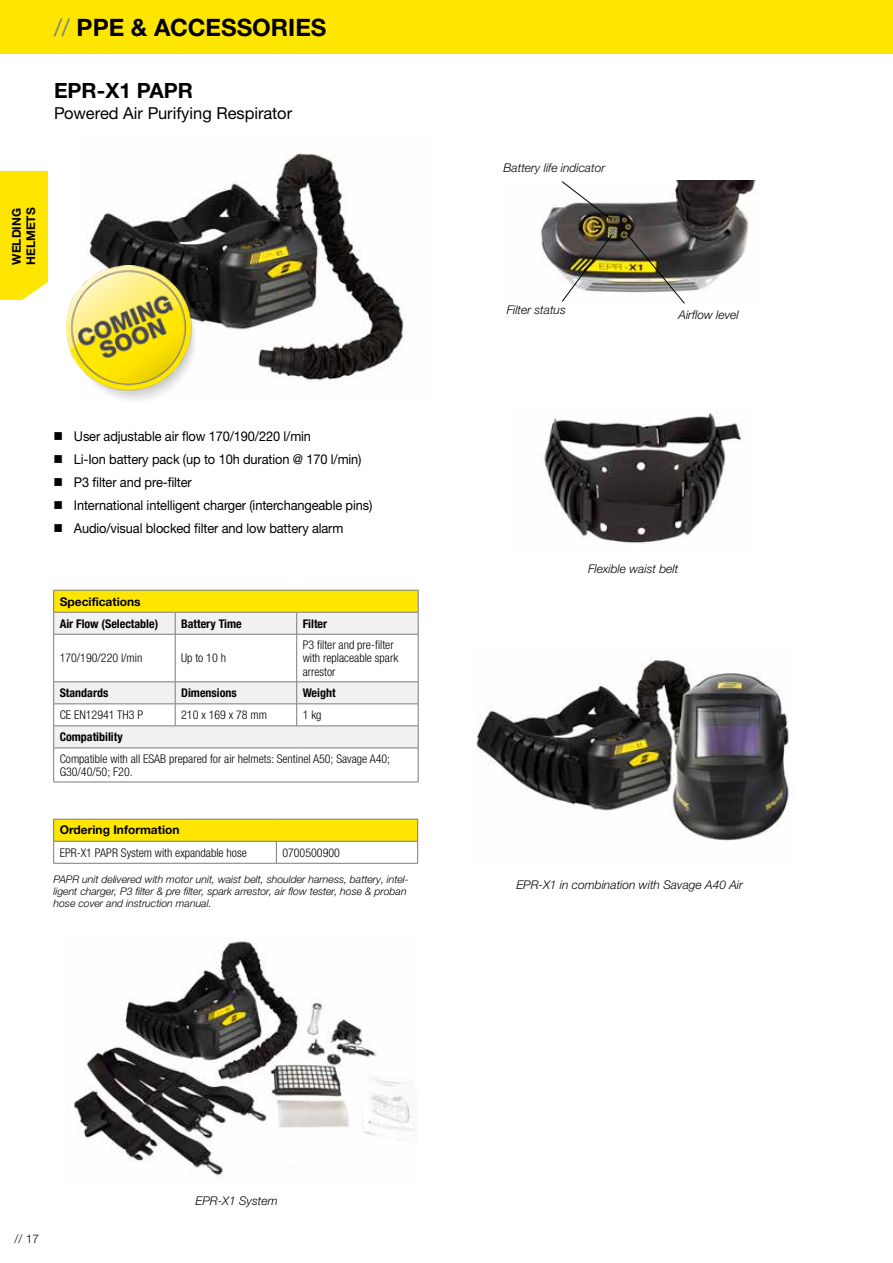
<style>
.page{position:relative;width:893px;height:1263px;background:#fff}
.page>*{position:absolute;margin:0;border:0;box-sizing:border-box;transform-origin:0 0}
.t1{font:700 24px "Helvetica Neue LTW1 G";color:#000}
.t2{font:700 21px "Helvetica Neue LTW1 G";color:#000}
.t3{font:16.5px "Helvetica Neue LTW1 G";color:#000}
.t4{font:13.5px/23px "Helvetica Neue LT Std";letter-spacing:-.01em;color:#000;scale:.95 1}
.t5{font:300 condensed 12px/13.5px "Helvetica Neue LT Pro";color:#000}
.t6{font:italic 300 12px "Helvetica Neue LT Std";color:#000}
.t7{font:700 condensed 12px "Helvetica Neue LT Pro";color:#000}
.t8{font:700 12px/14.4px "Helvetica Neue LTW1 G";color:#000}
.t9{font:300 12px "Helvetica Neue LT Pro";color:#000}
.t10{font:italic 300 10.5px/12px "Helvetica Neue LTW1 G";color:#000}
.s1{font-weight:400;color:#808285}
</style>
<div class="page">
<div style="left:0;top:0;width:893px;height:54px;background:#ffe600"></div>
<div style="left:0;top:171px;width:48px;height:129px;background:#ffe600"></div>
<img style="left:74px;top:941px;width:344px;height:236px">
<img style="left:87px;top:153px;width:319px;height:228px">
<div style="left:54px;top:819px;width:364px;height:22px;background:#ffe600"></div>
<hr style="left:53px;top:819px;width:223px;height:1px;background:#797d82">
<hr style="left:276px;top:819px;width:142px;height:1px;background:#797d82">
<hr style="left:53px;top:841px;width:223px;height:1px;background:#797d82">
<svg style="left:53px;top:819px;width:1px;height:44px"></svg>
<hr style="left:276px;top:841px;width:142px;height:1px;background:#797d82">
<svg style="left:276px;top:841px;width:1px;height:22px"></svg>
<svg style="left:417px;top:819px;width:1px;height:44px"></svg>
<hr style="left:53px;top:863px;width:223px;height:1px;background:#797d82">
<hr style="left:276px;top:863px;width:142px;height:1px;background:#797d82">
<div style="left:54px;top:590px;width:364px;height:22px;background:#ffe600"></div>
<svg style="left:54px;top:613px;width:364px;height:135px;fill:#f1f1f2"></svg>
<hr style="left:53px;top:590px;width:122px;height:1px;background:#797d82">
<hr style="left:175px;top:590px;width:122px;height:1px;background:#797d82">
<hr style="left:297px;top:590px;width:121px;height:1px;background:#797d82">
<hr style="left:53px;top:612px;width:122px;height:1px;background:#797d82">
<svg style="left:53px;top:590px;width:1px;height:44px"></svg>
<hr style="left:175px;top:612px;width:122px;height:1px;background:#797d82">
<svg style="left:175px;top:612px;width:1px;height:22px"></svg>
<hr style="left:297px;top:612px;width:121px;height:1px;background:#797d82">
<svg style="left:296px;top:612px;width:1px;height:22px"></svg>
<svg style="left:418px;top:590px;width:1px;height:44px"></svg>
<hr style="left:53px;top:634px;width:122px;height:1px;background:#797d82">
<hr style="left:53px;top:634px;width:1px;height:48px;background:#797d82">
<hr style="left:175px;top:634px;width:122px;height:1px;background:#797d82">
<hr style="left:175px;top:634px;width:1px;height:48px;background:#797d82">
<hr style="left:297px;top:634px;width:121px;height:1px;background:#797d82">
<hr style="left:296px;top:634px;width:1px;height:48px;background:#797d82">
<hr style="left:418px;top:634px;width:1px;height:48px;background:#797d82">
<hr style="left:53px;top:681px;width:122px;height:1px;background:#797d82">
<hr style="left:175px;top:681px;width:122px;height:1px;background:#797d82">
<hr style="left:297px;top:681px;width:121px;height:1px;background:#797d82">
<hr style="left:53px;top:704px;width:122px;height:1px;background:#797d82">
<hr style="left:175px;top:704px;width:122px;height:1px;background:#797d82">
<svg style="left:175px;top:682px;width:1px;height:44px"></svg>
<hr style="left:297px;top:704px;width:121px;height:1px;background:#797d82">
<svg style="left:296px;top:682px;width:1px;height:44px"></svg>
<hr style="left:53px;top:726px;width:122px;height:1px;background:#797d82">
<svg style="left:53px;top:682px;width:1px;height:66px"></svg>
<hr style="left:175px;top:726px;width:122px;height:1px;background:#797d82">
<hr style="left:297px;top:726px;width:121px;height:1px;background:#797d82">
<svg style="left:418px;top:682px;width:1px;height:66px"></svg>
<hr style="left:53px;top:748px;width:122px;height:1px;background:#797d82">
<hr style="left:53px;top:748px;width:1px;height:34px;background:#797d82">
<hr style="left:175px;top:748px;width:122px;height:1px;background:#797d82">
<hr style="left:297px;top:748px;width:121px;height:1px;background:#797d82">
<hr style="left:418px;top:748px;width:1px;height:34px;background:#797d82">
<hr style="left:53px;top:782px;width:122px;height:1px;background:#797d82">
<hr style="left:175px;top:782px;width:122px;height:1px;background:#797d82">
<hr style="left:297px;top:782px;width:121px;height:1px;background:#797d82">
<img style="left:543px;top:413px;width:199px;height:131px">
<img style="left:540px;top:181px;width:217px;height:111px">
<img style="left:627px;top:234px;width:58px;height:70px">
<svg style="left:561px;top:181px;width:51px;height:39px"></svg>
<img style="left:476px;top:656px;width:313px;height:185px">
<img style="left:561px;top:234px;width:52px;height:68px">
<img style="left:67px;top:266px;width:132px;height:135px">
<h1 class="t1" style="left:54px;top:12px;width:274px"><span class="s1">//</span> PPE &amp; ACCESSORIES</h1>
<h2 class="t2" style="left:54px;top:78px;width:141px">EPR-X1 PAPR</h2>
<h3 class="t3" style="left:54px;top:103px;width:240px">Powered Air Purifying Respirator</h3>
<p class="t8" style="left:9px;top:265px;width:59px;rotate:-90deg">WELDING<br>HELMETS</p>
<p class="t4" style="left:74px;top:425px;width:316px">User adjustable air flow 170/190/220 l/min<br>Li-Ion battery pack (up to 10h duration @ 170 l/min)<br>P3 filter and pre-filter<br>International intelligent charger (interchangeable pins)<br>Audio/visual blocked filter and low battery alarm</p>
<p class="t8" style="left:60px;top:594px;width:83px">Specifications</p>
<p class="t7" style="left:60px;top:616px;width:100px">Air Flow (Selectable)</p>
<p class="t7" style="left:181px;top:616px;width:62px">Battery Time</p>
<p class="t7" style="left:303px;top:616px;width:26px">Filter</p>
<p class="t5" style="left:60px;top:651px;width:84px">170/190/220 l/min</p>
<p class="t5" style="left:181px;top:651px;width:46px">Up to 10 h</p>
<p class="t5" style="left:303px;top:638px;width:97px">P3 filter and pre-filter with replaceable spark arrestor</p>
<p class="t7" style="left:60px;top:686px;width:50px">Standards</p>
<p class="t7" style="left:181px;top:686px;width:57px">Dimensions</p>
<p class="t7" style="left:303px;top:686px;width:34px">Weight</p>
<p class="t5" style="left:60px;top:708px;width:85px">CE EN12941 TH3 P</p>
<p class="t5" style="left:181px;top:708px;width:87px">210 x 169 x 78 mm</p>
<p class="t5" style="left:303px;top:708px;width:20px">1 kg</p>
<p class="t7" style="left:60px;top:730px;width:65px">Compatibility</p>
<p class="t5" style="left:60px;top:751px;width:332px">Compatible with all ESAB prepared for air helmets: Sentinel A50; Savage A40;<br>G30/40/50; F20.</p>
<p class="t8" style="left:60px;top:823px;width:121px">Ordering Information</p>
<p class="t5" style="left:60px;top:845px;width:189px">EPR-X1 PAPR System with expandable hose</p>
<p class="t5" style="left:282px;top:845px;width:59px">0700500900</p>
<p class="t10" style="left:53px;top:873px;width:357px">PAPR unit delivered with motor unit, waist belt, shoulder harness, battery, intel&shy;ligent charger, P3 filter &amp; pre filter, spark arrestor, air flow tester, hose &amp; proban hose cover and instruction manual.</p>
<p class="t6" style="left:504px;top:161px;width:103px">Battery life indicator</p>
<p class="t6" style="left:507px;top:303px;width:61px">Filter status</p>
<p class="t6" style="left:678px;top:308px;width:62px">Airflow level</p>
<p class="t6" style="left:588px;top:561px;width:92px">Flexible waist belt</p>
<p class="t6" style="left:516px;top:877px;width:228px">EPR-X1 in combination with Savage A40 Air</p>
<p class="t9" style="left:15px;top:1231px;width:26px">// 17</p>
<p class="t6" style="left:196px;top:1194px;width:84px">EPR-X1 System</p>
</div>
